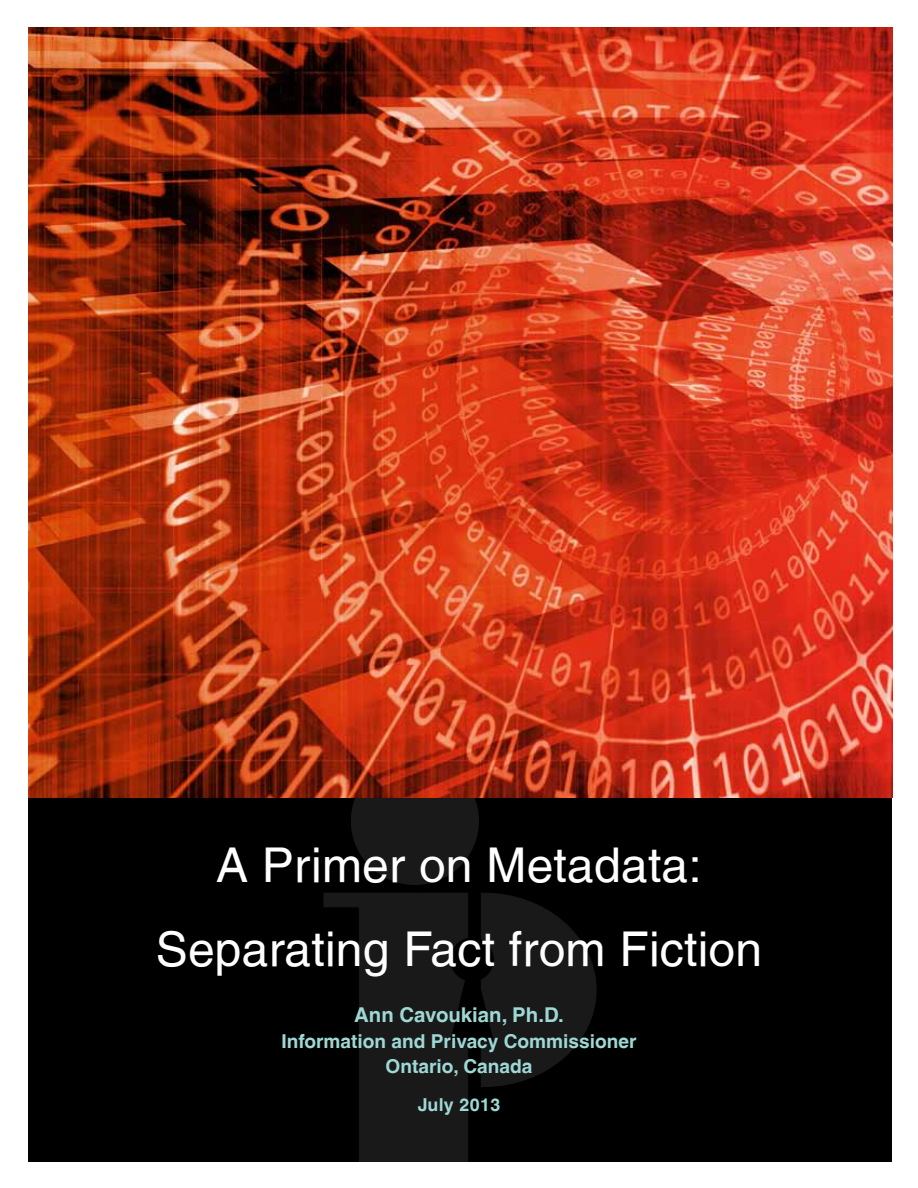
<style>
.page{position:relative;width:918px;height:1188px;background:#fff}
.page>*{position:absolute;margin:0;border:0;box-sizing:border-box;transform-origin:0 0}
.t1{font:48px/84.6px "Helvetica LT";letter-spacing:.005em;color:#fff;text-align:center}
.t2{font:700 20.4px "Helvetica LT";color:#9ed8d5}
.t3{font:700 19.2px/25.5px "Helvetica LT";color:#9ed8d5;text-align:center}
.t4{font:700 17.85px "Helvetica LT";letter-spacing:.02em;color:#9ed8d5}
</style>
<div class="page">
<div style="left:28px;top:787px;width:864px;height:375px;background:#000"></div>
<div style="left:351px;top:757px;width:127px;height:127px;background:#191919;border-radius:50%"></div>
<svg style="left:504px;top:894px;width:93px;height:191px"></svg>
<svg style="left:323px;top:892px;width:181px;height:270px"></svg>
<img style="left:28px;top:27px;width:864px;height:770px">
<h1 class="t1" style="left:156px;top:823px;width:608px">A Primer on Metadata:<br>Separating Fact from Fiction</h1>
<p class="t2" style="left:354px;top:1003px;width:211px">Ann Cavoukian, Ph.D.</p>
<p class="t3" style="left:281px;top:1028px;width:357px">Information and Privacy Commissioner<br>Ontario, Canada</p>
<p class="t4" style="left:418px;top:1094px;width:84px">July 2013</p>
</div>
